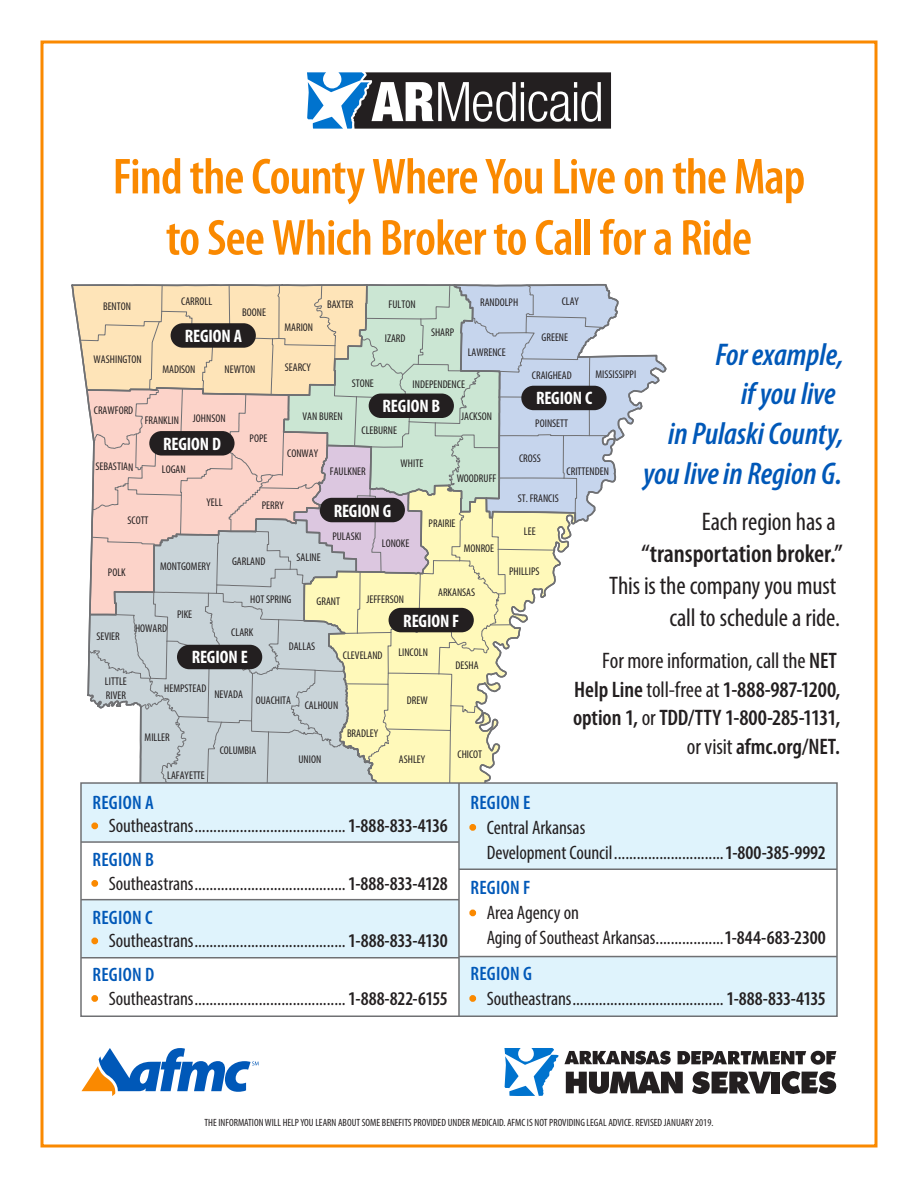
<style>
.page{position:relative;width:918px;height:1188px;background:#fff}
.page>*{position:absolute;margin:0;border:0;box-sizing:border-box;transform-origin:0 0}
.t1{font:600 condensed 51px "Myriad Pro";letter-spacing:-.02em;color:#fa8900}
.t2{font:italic 600 condensed 31.5px "Myriad Pro";letter-spacing:-.005em;color:#0058b8}
.t3{font:condensed 25.5px "Myriad Pro";letter-spacing:-.005em;color:#231f20}
.t4{font:600 condensed 25.5px "Myriad Pro";color:#231f20}
.t5{font:600 condensed 22.5px/28.5px "Myriad Pro";letter-spacing:-.005em;color:#231f20}
.t6{font:condensed 19.5px "Myriad Pro";letter-spacing:-.005em;color:#231f20}
.t7{font:600 condensed 19.5px "Myriad Pro";letter-spacing:.015em;color:#0058b8}
.t8{font:700 condensed 18.15px "Myriad Pro";letter-spacing:-.005em;color:#fff}
.t9{font:condensed 11.25px/13.5px "Myriad Pro";color:#231f20}
.t10{font:condensed 10.5px "Myriad Pro";color:#231f20}
.s1{font-weight:400}
.s2{color:#fa8900}
.s3{font-weight:600}
</style>
<div class="page">
<div style="left:40px;top:40px;width:838px;height:1108px;background:#fff;border:3px solid #fa8900"></div>
<svg style="left:71px;top:284px;width:595px;height:239px;background:#d3cec5"></svg>
<svg style="left:84px;top:517px;width:219px;height:265px;background:#c9ccce"></svg>
<svg style="left:303px;top:484px;width:274px;height:298px"></svg>
<div style="left:81px;top:783px;width:378px;height:59px;background:#dff3fc"></div>
<div style="left:459px;top:783px;width:378px;height:86px;background:#dff3fc"></div>
<div style="left:459px;top:956px;width:378px;height:61px;background:#dff3fc"></div>
<div style="left:81px;top:900px;width:378px;height:58px;background:#dff3fc"></div>
<svg style="left:504px;top:1048px;width:333px;height:48px"></svg>
<svg style="left:81px;top:1048px;width:178px;height:48px"></svg>
<svg style="left:307px;top:72px;width:304px;height:57px"></svg>
<div style="left:91px;top:822px;width:7px;height:7px;border:3px solid #fa8900;border-radius:50%"></div>
<div style="left:91px;top:880px;width:7px;height:7px;border:3px solid #fa8900;border-radius:50%"></div>
<div style="left:91px;top:938px;width:7px;height:6px;border:3px solid #fa8900;border-radius:50%"></div>
<div style="left:91px;top:995px;width:7px;height:7px;border:3px solid #fa8900;border-radius:50%"></div>
<div style="left:469px;top:824px;width:7px;height:7px;border:3px solid #fa8900;border-radius:50%"></div>
<div style="left:469px;top:910px;width:7px;height:6px;border:3px solid #fa8900;border-radius:50%"></div>
<div style="left:469px;top:995px;width:7px;height:7px;border:3px solid #fa8900;border-radius:50%"></div>
<div style="left:80px;top:782px;width:758px;height:235px;border:2px solid #6f7073"></div>
<hr style="left:458px;top:783px;width:2px;height:233px;background:#6f7073">
<hr style="left:81px;top:841px;width:378px;height:2px;background:#6f7073">
<hr style="left:459px;top:868px;width:378px;height:2px;background:#6f7073">
<hr style="left:459px;top:956px;width:378px;height:1px;background:#6f7073">
<hr style="left:81px;top:899px;width:378px;height:1px;background:#6f7073">
<hr style="left:81px;top:957px;width:378px;height:1px;background:#6f7073">
<p class="t1" style="left:113px;top:149px;width:694px">Find the County Where You Live on the Map</p>
<p class="t1" style="left:166px;top:210px;width:588px">to See Which Broker to Call for a Ride</p>
<p class="t9" style="left:181px;top:295px;width:32px">CARROLL</p>
<p class="t9" style="left:103px;top:299px;width:30px">BENTON</p>
<p class="t9" style="left:327px;top:297px;width:28px">BAXTER</p>
<p class="t9" style="left:242px;top:306px;width:25px">BOONE</p>
<p class="t9" style="left:389px;top:297px;width:29px">FULTON</p>
<p class="t9" style="left:480px;top:296px;width:40px">RANDOLPH</p>
<p class="t9" style="left:562px;top:295px;width:19px">CLAY</p>
<p class="t9" style="left:285px;top:320px;width:30px">MARION</p>
<p class="t9" style="left:431px;top:325px;width:25px">SHARP</p>
<p class="t8" style="left:185px;top:325px;width:59px">REGION A</p>
<p class="t9" style="left:542px;top:331px;width:28px">GREENE</p>
<p class="t9" style="left:385px;top:332px;width:22px">IZARD</p>
<p class="t2" style="left:715px;top:338px;width:130px">For example,</p>
<p class="t2" style="left:741px;top:377px;width:96px">if you live</p>
<p class="t2" style="left:668px;top:416px;width:177px">in Pulaski County,</p>
<p class="t2" style="left:643px;top:457px;width:200px">you live in Region G.</p>
<p class="t3" style="left:702px;top:506px;width:136px">Each region has a</p>
<p class="t4" style="left:641px;top:540px;width:203px">“transportation broker.”</p>
<p class="t3" style="left:609px;top:570px;width:229px">This is the company you must</p>
<p class="t3" style="left:669px;top:602px;width:172px">call to schedule a ride.</p>
<p class="t5" style="left:573px;top:647px;width:269px;text-indent:29px"><span class="s1">For more information, call the</span> NET<br>Help Line <span class="s1">toll-free at</span> 1-888-987-1200, option 1, <span class="s1">or</span> TDD/TTY 1-800-285-1131,</p>
<p class="t5" style="left:687px;top:732px;width:155px"><span class="s1">or visit</span> afmc.org/NET.</p>
<p class="t9" style="left:468px;top:345px;width:39px">LAWRENCE</p>
<p class="t9" style="left:94px;top:352px;width:49px">WASHINGTON</p>
<p class="t9" style="left:285px;top:361px;width:28px">SEARCY</p>
<p class="t9" style="left:162px;top:362px;width:35px">MADISON</p>
<p class="t9" style="left:225px;top:362px;width:32px">NEWTON</p>
<p class="t9" style="left:596px;top:368px;width:42px">MISSISSIPPI</p>
<p class="t9" style="left:532px;top:368px;width:41px">CRAIGHEAD</p>
<p class="t9" style="left:352px;top:376px;width:24px">STONE</p>
<p class="t9" style="left:413px;top:377px;width:54px">INDEPENDENCE</p>
<p class="t8" style="left:536px;top:387px;width:58px">REGION C</p>
<p class="t8" style="left:383px;top:395px;width:59px">REGION B</p>
<p class="t9" style="left:94px;top:403px;width:41px">CRAWFORD</p>
<p class="t9" style="left:461px;top:410px;width:32px">JACKSON</p>
<p class="t9" style="left:303px;top:410px;width:42px">VAN BUREN</p>
<p class="t9" style="left:193px;top:412px;width:34px">JOHNSON</p>
<p class="t9" style="left:145px;top:414px;width:36px">FRANKLIN</p>
<p class="t9" style="left:535px;top:416px;width:34px">POINSETT</p>
<p class="t9" style="left:362px;top:423px;width:37px">CLEBURNE</p>
<p class="t9" style="left:250px;top:431px;width:19px">POPE</p>
<p class="t8" style="left:163px;top:432px;width:59px">REGION D</p>
<p class="t9" style="left:287px;top:447px;width:33px">CONWAY</p>
<p class="t9" style="left:519px;top:451px;width:23px">CROSS</p>
<p class="t9" style="left:401px;top:457px;width:24px">WHITE</p>
<p class="t9" style="left:96px;top:459px;width:39px;rotate:1deg">SEBASTIAN</p>
<p class="t9" style="left:162px;top:462px;width:25px">LOGAN</p>
<p class="t9" style="left:330px;top:464px;width:38px">FAULKNER</p>
<p class="t9" style="left:567px;top:465px;width:44px">CRITTENDEN</p>
<p class="t9" style="left:457px;top:471px;width:41px">WOODRUFF</p>
<p class="t9" style="left:518px;top:491px;width:42px">ST. FRANCIS</p>
<p class="t9" style="left:207px;top:495px;width:18px">YELL</p>
<p class="t9" style="left:262px;top:498px;width:24px">PERRY</p>
<p class="t8" style="left:334px;top:499px;width:59px">REGION G</p>
<p class="t9" style="left:127px;top:513px;width:23px">SCOTT</p>
<p class="t9" style="left:429px;top:516px;width:28px">PRAIRIE</p>
<p class="t9" style="left:524px;top:524px;width:13px">LEE</p>
<p class="t9" style="left:332px;top:530px;width:31px">PULASKI</p>
<p class="t9" style="left:382px;top:536px;width:29px">LONOKE</p>
<p class="t9" style="left:464px;top:541px;width:32px">MONROE</p>
<p class="t9" style="left:297px;top:550px;width:26px">SALINE</p>
<p class="t9" style="left:232px;top:555px;width:35px">GARLAND</p>
<p class="t9" style="left:160px;top:559px;width:52px">MONTGOMERY</p>
<p class="t9" style="left:509px;top:564px;width:32px">PHILLIPS</p>
<p class="t9" style="left:108px;top:565px;width:19px">POLK</p>
<p class="t9" style="left:438px;top:585px;width:39px">ARKANSAS</p>
<p class="t9" style="left:250px;top:592px;width:43px">HOT SPRING</p>
<p class="t9" style="left:366px;top:593px;width:39px">JEFFERSON</p>
<p class="t9" style="left:317px;top:595px;width:25px">GRANT</p>
<p class="t9" style="left:177px;top:607px;width:17px">PIKE</p>
<p class="t8" style="left:403px;top:609px;width:58px">REGION F</p>
<p class="t9" style="left:135px;top:622px;width:33px">HOWARD</p>
<p class="t9" style="left:231px;top:625px;width:24px">CLARK</p>
<p class="t9" style="left:96px;top:629px;width:25px">SEVIER</p>
<p class="t9" style="left:289px;top:640px;width:28px">DALLAS</p>
<p class="t9" style="left:398px;top:645px;width:31px">LINCOLN</p>
<p class="t8" style="left:192px;top:646px;width:58px">REGION E</p>
<p class="t9" style="left:343px;top:648px;width:41px">CLEVELAND</p>
<p class="t9" style="left:455px;top:659px;width:25px">DESHA</p>
<p class="t9" style="left:105px;top:675px;width:23px">LITTLE<br>RIVER</p>
<p class="t9" style="left:164px;top:681px;width:44px">HEMPSTEAD</p>
<p class="t9" style="left:214px;top:688px;width:30px">NEVADA</p>
<p class="t9" style="left:256px;top:693px;width:37px">OUACHITA</p>
<p class="t9" style="left:407px;top:693px;width:22px">DREW</p>
<p class="t9" style="left:305px;top:699px;width:35px">CALHOUN</p>
<p class="t9" style="left:347px;top:726px;width:33px">BRADLEY</p>
<p class="t9" style="left:145px;top:730px;width:27px">MILLER</p>
<p class="t9" style="left:220px;top:744px;width:38px">COLUMBIA</p>
<p class="t9" style="left:458px;top:748px;width:26px">CHICOT</p>
<p class="t9" style="left:399px;top:752px;width:28px">ASHLEY</p>
<p class="t9" style="left:298px;top:753px;width:24px">UNION</p>
<p class="t9" style="left:167px;top:768px;width:39px">LAFAYETTE</p>
<p class="t7" style="left:92px;top:792px;width:63px">REGION A</p>
<p class="t6" style="left:92px;top:814px;width:357px"><span class="s2">•</span> Southeastrans........................................ <span class="s3">1-888-833-4136</span></p>
<p class="t7" style="left:92px;top:849px;width:63px">REGION B</p>
<p class="t6" style="left:92px;top:872px;width:357px"><span class="s2">•</span> Southeastrans........................................ <span class="s3">1-888-833-4128</span></p>
<p class="t7" style="left:92px;top:907px;width:62px">REGION C</p>
<p class="t6" style="left:92px;top:929px;width:357px"><span class="s2">•</span> Southeastrans........................................ <span class="s3">1-888-833-4130</span></p>
<p class="t7" style="left:92px;top:964px;width:63px">REGION D</p>
<p class="t6" style="left:92px;top:987px;width:357px"><span class="s2">•</span> Southeastrans........................................ <span class="s3">1-888-822-6155</span></p>
<p class="t7" style="left:470px;top:792px;width:62px">REGION E</p>
<p class="t6" style="left:470px;top:816px;width:117px"><span class="s2">•</span> Central Arkansas</p>
<p class="t6" style="left:487px;top:841px;width:341px">Development Council.............................<span class="s3">1-800-385-9992</span></p>
<p class="t7" style="left:470px;top:877px;width:61px">REGION F</p>
<p class="t6" style="left:470px;top:901px;width:110px"><span class="s2">•</span> Area Agency on</p>
<p class="t6" style="left:487px;top:926px;width:341px">Aging of Southeast Arkansas..................<span class="s3">1-844-683-2300</span></p>
<p class="t7" style="left:470px;top:963px;width:63px">REGION G</p>
<p class="t6" style="left:470px;top:987px;width:357px"><span class="s2">•</span> Southeastrans........................................ <span class="s3">1-888-833-4135</span></p>
<p class="t10" style="left:205px;top:1117px;width:510px">THE INFORMATION WILL HELP YOU LEARN ABOUT SOME BENEFITS PROVIDED UNDER MEDICAID. AFMC IS NOT PROVIDING LEGAL ADVICE. REVISED JANUARY 2019.</p>
</div>
